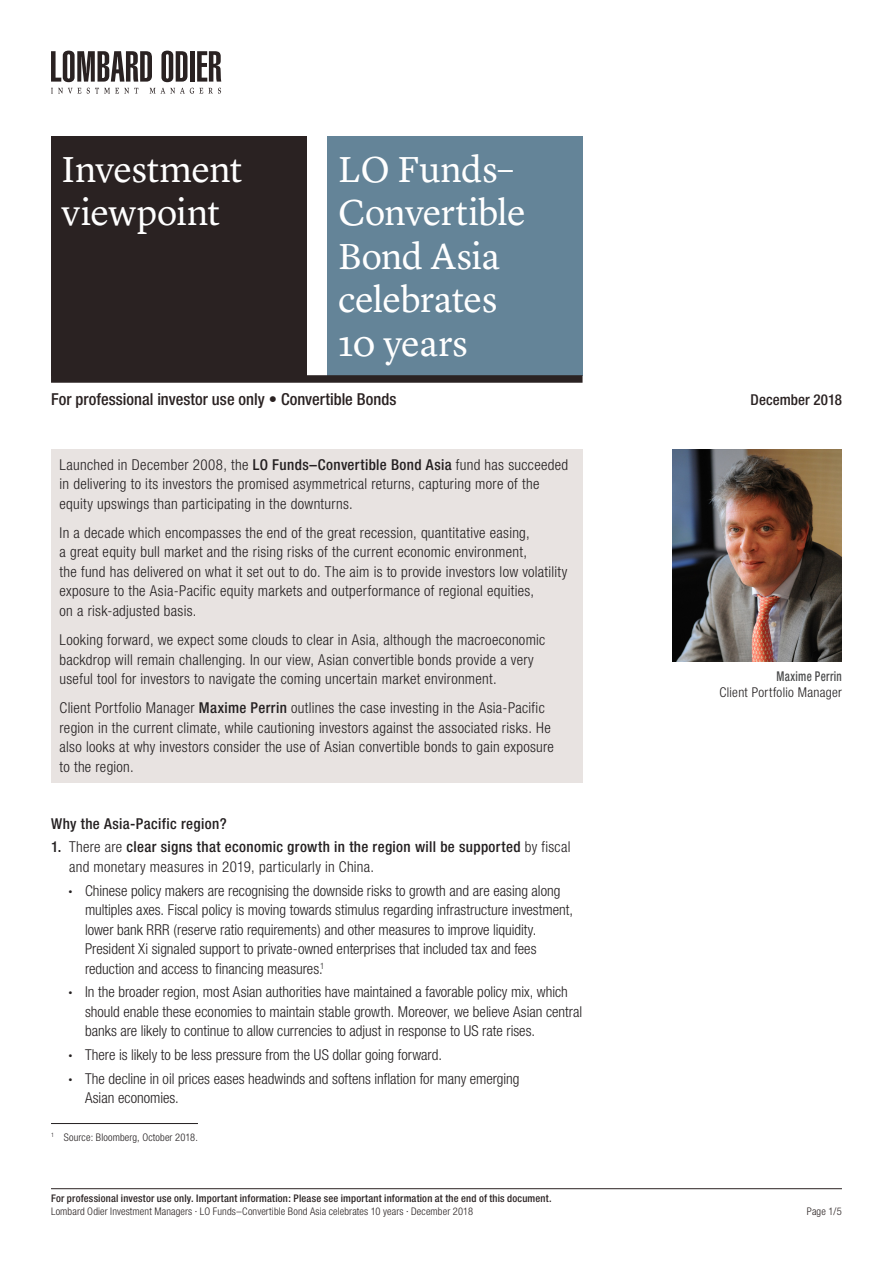
<style>
.page{position:relative;width:893px;height:1263px;background:#fff}
.page>*{position:absolute;margin:0;border:0;box-sizing:border-box;transform-origin:0 0}
.t1{font:37.5px/43.5px "Lyon Text";letter-spacing:-.015em;color:#fff}
.t2{font:500 condensed 16.5px "Helvetica Neue";color:#2a2222}
.Texte{font:300 condensed 15px/19.5px "Helvetica Neue";letter-spacing:.015em;color:#231f20}
.Titre_souligné_1{font:500 condensed 15px "Helvetica Neue";letter-spacing:.025em;color:#231f20}
.t3{font:500 condensed 15px "Helvetica Neue";letter-spacing:.005em;color:#2a2222}
.C_Contact_2{font:300 condensed 13.5px "Helvetica Neue";letter-spacing:.025em;color:#231f20}
.C_Contact_1{font:500 condensed 13.5px "Helvetica Neue";letter-spacing:.03em;color:#4b4c4d;scale:.82 1}
.Description_gras{font:500 condensed 10.5px "Helvetica Neue";letter-spacing:.02em;color:#2a2222}
.Description{font:300 condensed 10.5px "Helvetica Neue";letter-spacing:.015em;color:#2a2222}
.NI_Note_de_bas_de_pa{font:300 condensed 10.5px "Helvetica Neue";letter-spacing:.015em;color:#231f20}
.s1{font-weight:500}
.s2{font-weight:800;font-stretch:normal}
</style>
<div class="page">
<div style="left:51px;top:136px;width:255px;height:239px;background:#2a2222"></div>
<div style="left:327px;top:136px;width:256px;height:239px;background:#648498"></div>
<div style="left:51px;top:375px;width:532px;height:8px;background:#2a2222"></div>
<svg style="left:51px;top:88px;width:30px;height:6px"></svg>
<svg style="left:87px;top:88px;width:51px;height:6px"></svg>
<svg style="left:150px;top:88px;width:5px;height:5px"></svg>
<svg style="left:161px;top:88px;width:42px;height:6px"></svg>
<svg style="left:209px;top:88px;width:12px;height:6px"></svg>
<svg style="left:51px;top:51px;width:101px;height:31px"></svg>
<svg style="left:161px;top:51px;width:26px;height:31px"></svg>
<hr style="left:190px;top:51px;width:4px;height:31px;background:#2a2222">
<svg style="left:197px;top:51px;width:24px;height:31px"></svg>
<hr style="left:51px;top:1188px;width:791px;height:1px;background:#2a2222">
<div style="left:51px;top:449px;width:532px;height:333px;background:#e8e3e1"></div>
<img style="left:672px;top:449px;width:170px;height:213px">
<hr style="left:51px;top:1123px;width:147px;height:1px;background:#231f20">
<h1 class="t1" style="left:62px;top:144px;width:182px">Investment viewpoint</h1>
<h1 class="t1" style="left:338px;top:144px;width:189px">LO Funds–<br>Convertible<br>Bond Asia celebrates<br>10 years</h1>
<p class="t2" style="left:51px;top:389px;width:347px">For professional investor use only • Convertible Bonds</p>
<p class="t3" style="left:751px;top:391px;width:93px">December 2018</p>
<p class="Texte" style="left:60px;top:454px;width:510px">Launched in December 2008, the <span class="s1">LO Funds–Convertible Bond Asia</span> fund has succeeded in delivering to its investors the promised asymmetrical returns, capturing more of the equity upswings than participating in the downturns.</p>
<p class="Texte" style="left:60px;top:523px;width:509px">In a decade which encompasses the end of the great recession, quantitative easing,<br>a great equity bull market and the rising risks of the current economic environment,<br>the fund has delivered on what it set out to do. The aim is to provide investors low volatility exposure to the Asia-Pacific equity markets and outperformance of regional equities,<br>on a risk-adjusted basis.</p>
<p class="Texte" style="left:60px;top:630px;width:487px">Looking forward, we expect some clouds to clear in Asia, although the macroeconomic backdrop will remain challenging. In our view, Asian convertible bonds provide a very useful tool for investors to navigate the coming uncertain market environment.</p>
<p class="Texte" style="left:60px;top:698px;width:496px">Client Portfolio Manager <span class="s1">Maxime Perrin</span> outlines the case investing in the Asia-Pacific region in the current climate, while cautioning investors against the associated risks. He also looks at why investors consider the use of Asian convertible bonds to gain exposure to the region.</p>
<p class="Titre_souligné_1" style="left:51px;top:814px;width:177px">Why the Asia-Pacific region?</p>
<p class="Texte" style="left:69px;top:837px;width:503px;text-indent:-18px"><span class="s1">1.</span> There are <span class="s1">clear signs that economic growth in the region will be supported</span> by fiscal and monetary measures in 2019, particularly in China.</p>
<p class="Texte" style="left:85px;top:880px;width:489px;text-indent:-17px"><span class="s2">·</span> Chinese policy makers are recognising the downside risks to growth and are easing along multiples axes. Fiscal policy is moving towards stimulus regarding infrastructure investment, lower bank RRR (reserve ratio requirements) and other measures to improve liquidity.<br>President Xi signaled support to private-owned enterprises that included tax and fees reduction and access to financing measures.<sup>1</sup></p>
<p class="Texte" style="left:85px;top:982px;width:499px;text-indent:-17px"><span class="s2">·</span> In the broader region, most Asian authorities have maintained a favorable policy mix, which should enable these economies to maintain stable growth. Moreover, we believe Asian central banks are likely to continue to allow currencies to adjust in response to US rate rises.</p>
<p class="Texte" style="left:68px;top:1045px;width:375px"><span class="s2">·</span> There is likely to be less pressure from the US dollar going forward.</p>
<p class="Texte" style="left:85px;top:1069px;width:436px;text-indent:-17px"><span class="s2">·</span> The decline in oil prices eases headwinds and softens inflation for many emerging<br>Asian economies.</p>
<p class="NI_Note_de_bas_de_pa" style="left:51px;top:1131px;width:148px"><sup>1</sup> Source: Bloomberg, October 2018.</p>
<p class="C_Contact_1" style="left:776px;top:668px;width:81px">Maxime Perrin</p>
<p class="C_Contact_2" style="left:719px;top:685px;width:124px">Client Portfolio Manager</p>
<p class="Description_gras" style="left:51px;top:1192px;width:502px">For professional investor use only. Important information: Please see important information at the end of this document.</p>
<p class="Description" style="left:51px;top:1205px;width:423px">Lombard Odier Investment Managers · LO Funds–Convertible Bond Asia celebrates 10 years · December 2018</p>
<p class="Description" style="left:807px;top:1205px;width:37px">Page 1/5</p>
</div>
